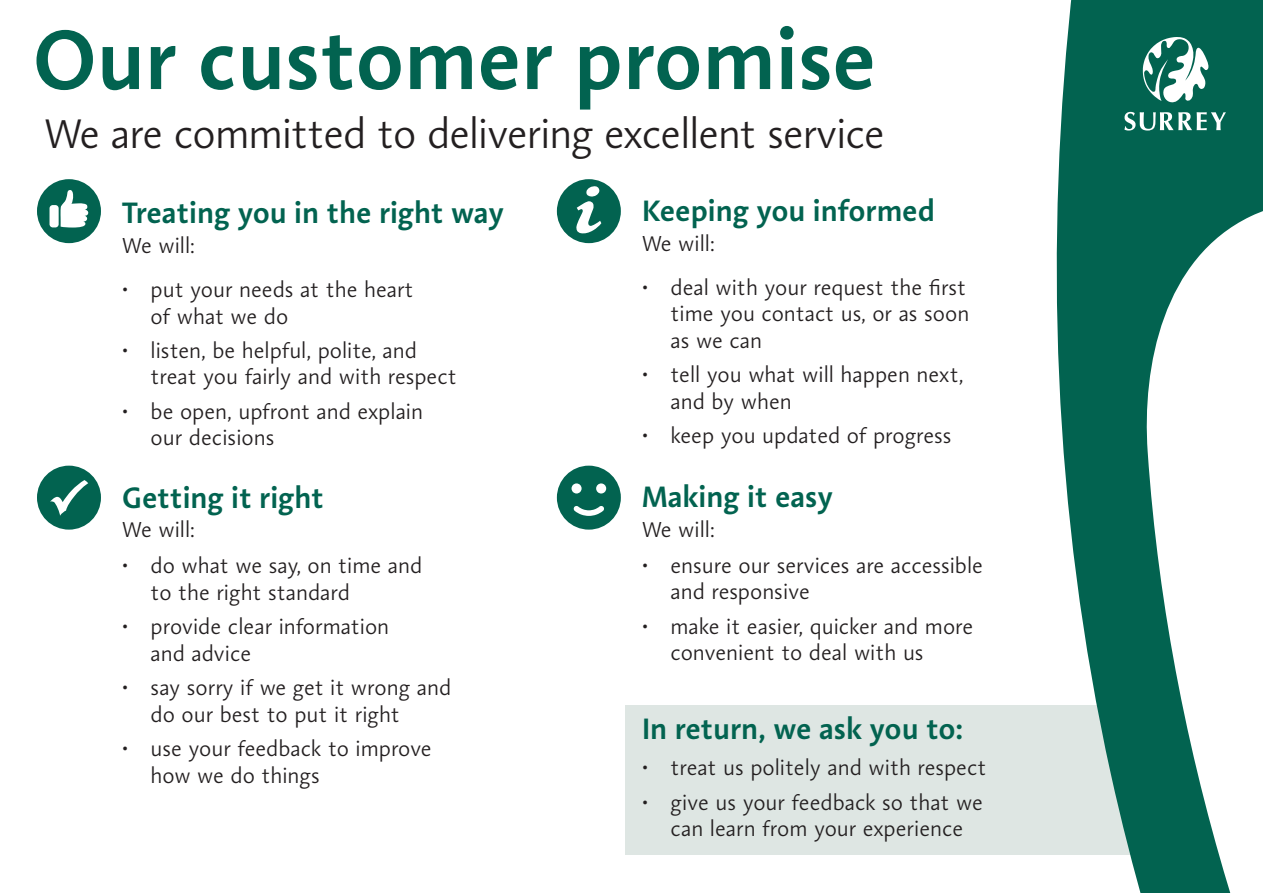
<style>
.page{position:relative;width:1263px;height:893px;background:#fff}
.page>*{position:absolute;margin:0;border:0;box-sizing:border-box;transform-origin:0 0}
.t1{font:600 85.5px "Aroma No 2 LT Pro";color:#026350}
.t2{font:300 42px "Aroma No 2 LT Pro";letter-spacing:-.02em;color:#231f20}
.t3{font:600 30px "Aroma No 2 LT Pro";color:#026350}
.t4{font:300 22.05px/26.4px "Aroma No 2 LT Pro";color:#231f20}
</style>
<div class="page">
<div style="left:557px;top:466px;width:64px;height:64px;background:#026350;border-radius:50%"></div>
<svg style="left:573px;top:506px;width:31px;height:10px"></svg>
<div style="left:571px;top:483px;width:11px;height:10px;background:#fff;border-radius:50%"></div>
<div style="left:596px;top:483px;width:10px;height:10px;background:#fff;border-radius:50%"></div>
<div style="left:626px;top:705px;width:520px;height:150px;background:#dee6e3"></div>
<svg style="left:1056px;top:0;width:207px;height:893px;fill:#026350"></svg>
<svg style="left:1124px;top:112px;width:102px;height:19px"></svg>
<svg style="left:1143px;top:37px;width:66px;height:66px"></svg>
<div style="left:557px;top:179px;width:64px;height:64px;background:#026350;border-radius:50%"></div>
<svg style="left:576px;top:186px;width:25px;height:48px"></svg>
<div style="left:37px;top:466px;width:64px;height:64px;background:#026350;border-radius:50%"></div>
<svg style="left:50px;top:480px;width:38px;height:36px"></svg>
<div style="left:37px;top:179px;width:64px;height:64px;background:#026350;border-radius:50%"></div>
<div style="left:50px;top:205px;width:9px;height:22px;background:#fff;border-radius:3px"></div>
<svg style="left:60px;top:190px;width:28px;height:38px"></svg>
<p class="t1" style="left:33px;top:3px;width:845px">Our customer promise</p>
<p class="t2" style="left:44px;top:107px;width:842px">We are committed to delivering excellent service</p>
<p class="t3" style="left:122px;top:193px;width:383px">Treating you in the right way</p>
<p class="t4" style="left:122px;top:232px;width:74px">We will:</p>
<p class="t4" style="left:151px;top:276px;width:264px;text-indent:-28px">• put your needs at the heart of what we do</p>
<p class="t4" style="left:151px;top:337px;width:308px;text-indent:-28px">• listen, be helpful, polite, and treat you fairly and with respect</p>
<p class="t4" style="left:151px;top:398px;width:274px;text-indent:-28px">• be open, upfront and explain our decisions</p>
<p class="t3" style="left:122px;top:477px;width:203px">Getting it right</p>
<p class="t4" style="left:122px;top:516px;width:74px">We will:</p>
<p class="t4" style="left:151px;top:552px;width:273px;text-indent:-28px">• do what we say, on time and to the right standard</p>
<p class="t4" style="left:151px;top:613px;width:240px;text-indent:-28px">• provide clear information and advice</p>
<p class="t4" style="left:151px;top:674px;width:302px;text-indent:-28px">• say sorry if we get it wrong and do our best to put it right</p>
<p class="t4" style="left:151px;top:735px;width:283px;text-indent:-28px">• use your feedback to improve how we do things</p>
<p class="t3" style="left:642px;top:191px;width:294px">Keeping you informed</p>
<p class="t4" style="left:642px;top:230px;width:74px">We will:</p>
<p class="t4" style="left:670px;top:274px;width:300px;text-indent:-28px">• deal with your request the first time you contact us, or as soon as we can</p>
<p class="t4" style="left:670px;top:361px;width:294px;text-indent:-28px">• tell you what will happen next, and by when</p>
<p class="t4" style="left:642px;top:422px;width:311px">• keep you updated of progress</p>
<p class="t3" style="left:642px;top:477px;width:192px">Making it easy</p>
<p class="t4" style="left:642px;top:516px;width:74px">We will:</p>
<p class="t4" style="left:670px;top:552px;width:314px;text-indent:-28px">• ensure our services are accessible and responsive</p>
<p class="t4" style="left:670px;top:613px;width:304px;text-indent:-28px">• make it easier, quicker and more convenient to deal with us</p>
<p class="t3" style="left:642px;top:709px;width:323px">In return, we ask you to:</p>
<p class="t4" style="left:642px;top:754px;width:346px">• treat us politely and with respect</p>
<p class="t4" style="left:642px;top:789px;width:342px;text-align:center">• give us your feedback so that we can learn from your experience</p>
</div>
